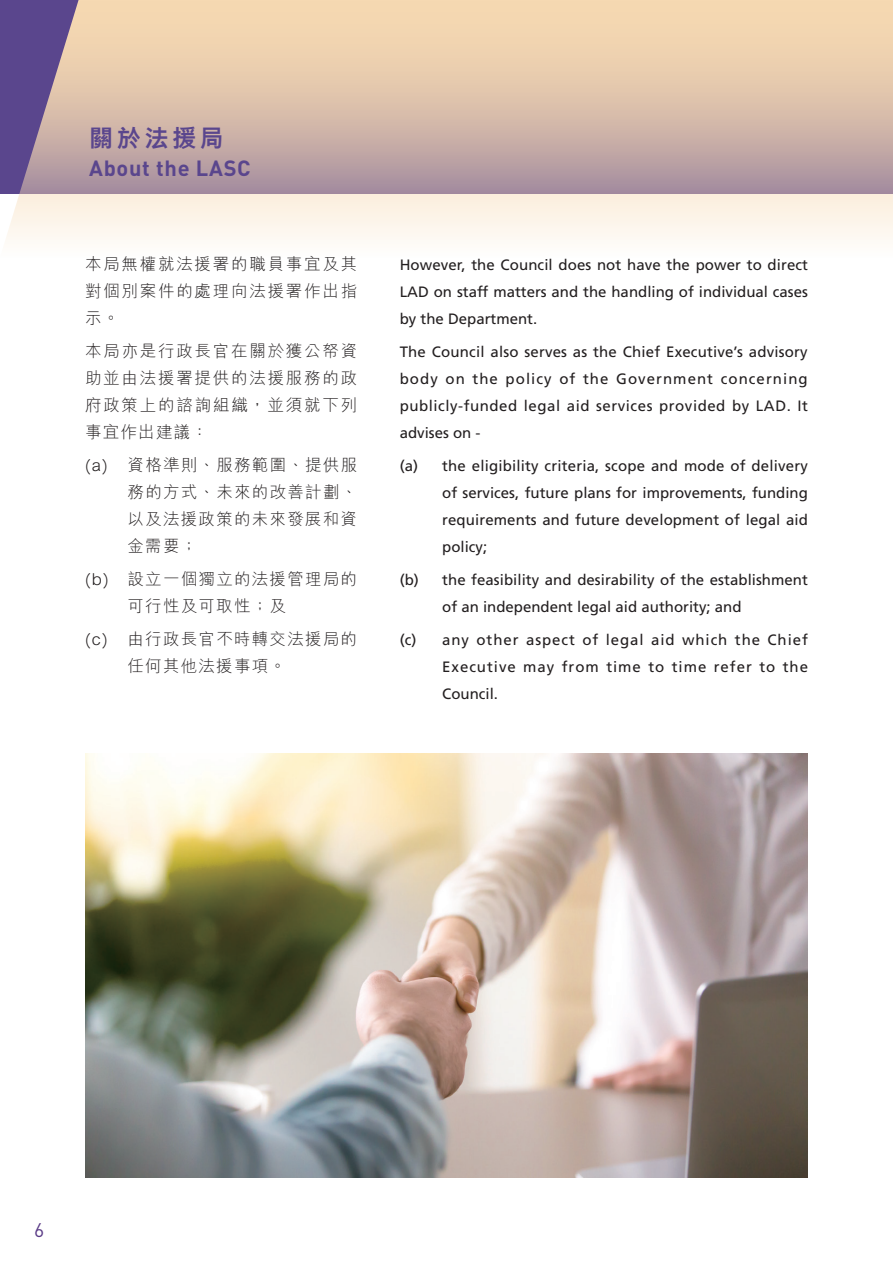
<style>
.page{position:relative;width:893px;height:1263px;background:#fff}
.page>*{position:absolute;margin:0;border:0;box-sizing:border-box;transform-origin:0 0}
.t1{font:800 24px "M Hei HK";letter-spacing:.15em;color:#5a468d}
.t2{font:700 21.75px "DINOT";letter-spacing:.03em;color:#5a468d}
.t3{font:19.5px "DINOT";color:#5a3b86}
.t4{font:300 16.5px/27px "M Hei HK";letter-spacing:.075em;color:#231f20;text-align:justify}
.t5{font:15px/27px "Frutiger LT Std";letter-spacing:.005em;color:#231f20;text-align:justify}
</style>
<div class="page">
<svg style="left:0;top:0;width:893px;height:240px"></svg>
<img style="left:85px;top:754px;width:723px;height:424px">
<h1 class="t1" style="left:89px;top:126px;width:136px">關於法援局</h1>
<h2 class="t2" style="left:89px;top:151px;width:163px">About the LASC</h2>
<p class="t4" style="left:85px;top:251px;width:274px">本局無權就法援署的職員事宜及其對個別案件的處理向法援署作出指示。</p>
<p class="t4" style="left:85px;top:338px;width:274px">本局亦是行政長官在關於獲公帑資助並由法援署提供的法援服務的政府政策上的諮詢組織，並須就下列事宜作出建議：</p>
<p class="t4" style="left:128px;top:452px;width:231px;text-indent:-43px">(a) 資格準則、服務範圍、提供服務的方式、未來的改善計劃、以及法援政策的未來發展和資金需要；</p>
<p class="t4" style="left:128px;top:565px;width:231px;text-indent:-43px">(b) 設立一個獨立的法援管理局的可行性及可取性；及</p>
<p class="t4" style="left:128px;top:625px;width:231px;text-indent:-43px">(c) 由行政長官不時轉交法援局的任何其他法援事項。</p>
<p class="t5" style="left:400px;top:251px;width:410px">However, the Council does not have the power to direct LAD on staff matters and the handling of individual cases by the Department.</p>
<p class="t5" style="left:400px;top:338px;width:410px">The Council also serves as the Chief Executive’s advisory body on the policy of the Government concerning publicly-funded legal aid services provided by LAD. It advises on -</p>
<p class="t5" style="left:442px;top:452px;width:367px;text-indent:-43px">(a) the eligibility criteria, scope and mode of delivery of services, future plans for improvements, funding requirements and future development of legal aid policy;</p>
<p class="t5" style="left:442px;top:566px;width:367px;text-indent:-43px">(b) the feasibility and desirability of the establishment of an independent legal aid authority; and</p>
<p class="t5" style="left:442px;top:626px;width:367px;text-indent:-43px">(c) any other aspect of legal aid which the Chief Executive may from time to time refer to the Council.</p>
<h3 class="t3" style="left:34px;top:1215px;width:12px">6</h3>
</div>
